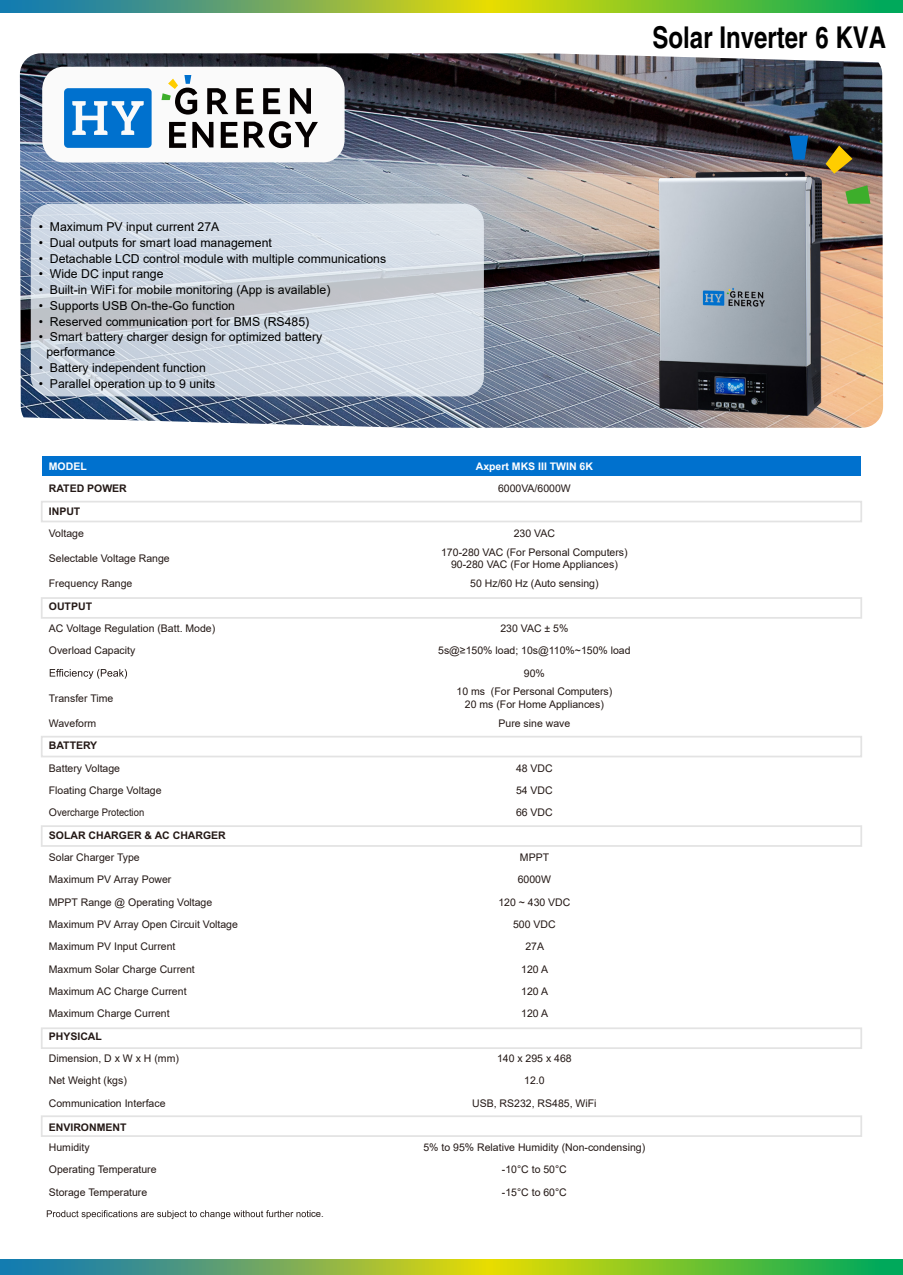
<style>
.page{position:relative;width:903px;height:1275px;background:#fff}
.page>*{position:absolute;margin:0;border:0;box-sizing:border-box;transform-origin:0 0}
.t1{font:700 30.1px "Helvetica";color:#000;scale:.8 1}
.t2{font:12.25px/14.7px "Arial";color:#000}
.t3{font:10.5px/12.6px "Arial";color:#231815;text-align:center}
.t4{font:700 10.5px "Arial";color:#231815}
.t5{font:700 10.5px "Arial";color:#fff}
.t6{font:9.45px "Arial";color:#231815}
</style>
<div class="page">
<img style="left:20px;top:53px;width:863px;height:375px">
<svg style="left:0;top:1259px;width:903px;height:16px;background:#6eb24c"></svg>
<svg style="left:0;top:0;width:903px;height:12px;background:#6eb24c"></svg>
<div style="left:42px;top:67px;width:303px;height:95px;background:#fafafa;border-radius:22px"></div>
<svg style="left:31px;top:204px;width:453px;height:192px;background:#cfd7e1"></svg>
<svg style="left:169px;top:122px;width:17px;height:26px"></svg>
<svg style="left:221px;top:122px;width:17px;height:26px"></svg>
<svg style="left:236px;top:88px;width:17px;height:26px"></svg>
<svg style="left:263px;top:88px;width:17px;height:26px"></svg>
<svg style="left:192px;top:122px;width:21px;height:26px"></svg>
<svg style="left:290px;top:88px;width:21px;height:26px"></svg>
<svg style="left:207px;top:88px;width:21px;height:26px"></svg>
<svg style="left:161px;top:75px;width:36px;height:40px"></svg>
<svg style="left:244px;top:121px;width:74px;height:27px"></svg>
<svg style="left:64px;top:88px;width:88px;height:60px"></svg>
<svg style="left:845px;top:185px;width:25px;height:19px"></svg>
<svg style="left:826px;top:145px;width:26px;height:29px"></svg>
<svg style="left:789px;top:136px;width:19px;height:23px"></svg>
<img style="left:651px;top:159px;width:178px;height:267px">
<div style="left:536px;top:456px;width:325px;height:20px;background:#0071ce"></div>
<div style="left:181px;top:456px;width:355px;height:20px;background:#0071ce"></div>
<div style="left:42px;top:456px;width:139px;height:20px;background:#0071ce"></div>
<div style="left:41px;top:501px;width:821px;height:21px;border:2px solid #e3e3e3"></div>
<div style="left:41px;top:597px;width:821px;height:22px;border:2px solid #e3e3e3"></div>
<div style="left:41px;top:736px;width:821px;height:21px;border:2px solid #e3e3e3"></div>
<div style="left:41px;top:825px;width:821px;height:22px;border:2px solid #e3e3e3"></div>
<div style="left:41px;top:1027px;width:821px;height:22px;border:2px solid #e3e3e3"></div>
<div style="left:41px;top:1115px;width:821px;height:22px;border:2px solid #e3e3e3"></div>
<svg style="left:50px;top:669px;width:77px;height:10px"></svg>
<svg style="left:47px;top:1210px;width:262px;height:9px"></svg>
<h1 class="t1" style="left:652px;top:19px;width:294px">Solar Inverter 6 KVA</h1>
<p class="t2" style="left:39px;top:219px;width:182px">• Maximum PV input current 27A</p>
<p class="t2" style="left:39px;top:235px;width:235px">• Dual outputs for smart load management</p>
<p class="t2" style="left:39px;top:251px;width:349px">• Detachable LCD control module with multiple communications</p>
<p class="t2" style="left:39px;top:267px;width:126px">• Wide DC input range</p>
<p class="t2" style="left:39px;top:282px;width:293px">• Built-in WiFi for mobile monitoring (App is available)</p>
<p class="t2" style="left:39px;top:298px;width:198px">• Supports USB On-the-Go function</p>
<p class="t2" style="left:39px;top:314px;width:272px">• Reserved communication port for BMS (RS485)</p>
<p class="t2" style="left:46px;top:330px;width:277px;text-indent:-8px">• Smart battery charger design for optimized battery performance</p>
<p class="t2" style="left:39px;top:360px;width:169px">• Battery independent function</p>
<p class="t2" style="left:39px;top:376px;width:178px">• Parallel operation up to 9 units</p>
<p class="t5" style="left:49px;top:460px;width:39px">MODEL</p>
<p class="t5" style="left:476px;top:460px;width:119px">Axpert MKS III TWIN 6K</p>
<p class="t4" style="left:49px;top:482px;width:79px">RATED POWER</p>
<p class="t3" style="left:498px;top:482px;width:74px">6000VA/6000W</p>
<p class="t4" style="left:49px;top:505px;width:33px">INPUT</p>
<p class="t3" style="left:49px;top:527px;width:37px">Voltage</p>
<p class="t3" style="left:514px;top:527px;width:43px">230 VAC</p>
<p class="t3" style="left:49px;top:552px;width:122px">Selectable Voltage Range</p>
<p class="t3" style="left:441px;top:546px;width:188px">170-280 VAC (For Personal Computers)<br>90-280 VAC (For Home Appliances)</p>
<p class="t3" style="left:49px;top:577px;width:85px">Frequency Range</p>
<p class="t3" style="left:470px;top:577px;width:130px">50 Hz/60 Hz (Auto sensing)</p>
<p class="t4" style="left:49px;top:600px;width:45px">OUTPUT</p>
<p class="t3" style="left:49px;top:622px;width:168px">AC Voltage Regulation (Batt. Mode)</p>
<p class="t3" style="left:500px;top:622px;width:70px">230 VAC ± 5%</p>
<p class="t3" style="left:49px;top:644px;width:88px">Overload Capacity</p>
<p class="t3" style="left:438px;top:639px;width:194px;line-height:22.4px">5s@≥150% load; 10s@110%~150% load<br>90%</p>
<p class="t3" style="left:49px;top:692px;width:66px">Transfer Time</p>
<p class="t3" style="left:456px;top:685px;width:157px">10 ms (For Personal Computers)<br>20 ms (For Home Appliances)</p>
<p class="t3" style="left:49px;top:717px;width:49px">Waveform</p>
<p class="t3" style="left:498px;top:717px;width:73px">Pure sine wave</p>
<p class="t4" style="left:49px;top:739px;width:50px">BATTERY</p>
<p class="t3" style="left:49px;top:761px;width:73px">Battery Voltage</p>
<p class="t3" style="left:516px;top:761px;width:38px">48 VDC</p>
<p class="t3" style="left:49px;top:784px;width:114px">Floating Charge Voltage</p>
<p class="t3" style="left:516px;top:784px;width:38px">54 VDC</p>
<p class="t3" style="left:49px;top:806px;width:97px">Overcharge Protection</p>
<p class="t3" style="left:516px;top:806px;width:38px">66 VDC</p>
<p class="t4" style="left:49px;top:829px;width:178px">SOLAR CHARGER &amp; AC CHARGER</p>
<p class="t3" style="left:49px;top:851px;width:92px">Solar Charger Type</p>
<p class="t3" style="left:520px;top:851px;width:31px">MPPT</p>
<p class="t3" style="left:49px;top:873px;width:124px">Maximum PV Array Power</p>
<p class="t3" style="left:518px;top:873px;width:35px">6000W</p>
<p class="t3" style="left:49px;top:895px;width:165px">MPPT Range @ Operating Voltage</p>
<p class="t3" style="left:498px;top:895px;width:74px">120 ~ 430 VDC</p>
<p class="t3" style="left:49px;top:918px;width:191px">Maximum PV Array Open Circuit Voltage</p>
<p class="t3" style="left:513px;top:918px;width:44px">500 VDC</p>
<p class="t3" style="left:49px;top:940px;width:128px">Maximum PV Input Current</p>
<p class="t3" style="left:525px;top:940px;width:20px">27A</p>
<p class="t3" style="left:49px;top:962px;width:147px">Maxmum Solar Charge Current</p>
<p class="t3" style="left:521px;top:962px;width:28px">120 A</p>
<p class="t3" style="left:49px;top:985px;width:139px">Maximum AC Charge Current</p>
<p class="t3" style="left:521px;top:985px;width:28px">120 A</p>
<p class="t3" style="left:49px;top:1007px;width:122px">Maximum Charge Current</p>
<p class="t3" style="left:521px;top:1007px;width:28px">120 A</p>
<p class="t4" style="left:49px;top:1030px;width:55px">PHYSICAL</p>
<p class="t3" style="left:49px;top:1052px;width:132px">Dimension, D x W x H (mm)</p>
<p class="t3" style="left:497px;top:1052px;width:76px">140 x 295 x 468</p>
<p class="t3" style="left:49px;top:1074px;width:79px">Net Weight (kgs)</p>
<p class="t3" style="left:524px;top:1074px;width:22px">12.0</p>
<p class="t3" style="left:49px;top:1096px;width:118px">Communication Interface</p>
<p class="t3" style="left:472px;top:1096px;width:126px">USB, RS232, RS485, WiFi</p>
<p class="t3" style="left:49px;top:1141px;width:42px">Humidity</p>
<p class="t3" style="left:423px;top:1141px;width:223px">5% to 95% Relative Humidity (Non-condensing)</p>
<p class="t3" style="left:49px;top:1163px;width:109px">Operating Temperature</p>
<p class="t3" style="left:502px;top:1163px;width:67px">-10°C to 50°C</p>
<p class="t3" style="left:49px;top:1186px;width:100px">Storage Temperature</p>
<p class="t3" style="left:502px;top:1186px;width:67px">-15°C to 60°C</p>
<p class="t6" style="left:309px;top:1207px;width:16px">ice.</p>
<p class="t4" style="left:49px;top:1121px;width:79px">ENVIRONMENT</p>
</div>
